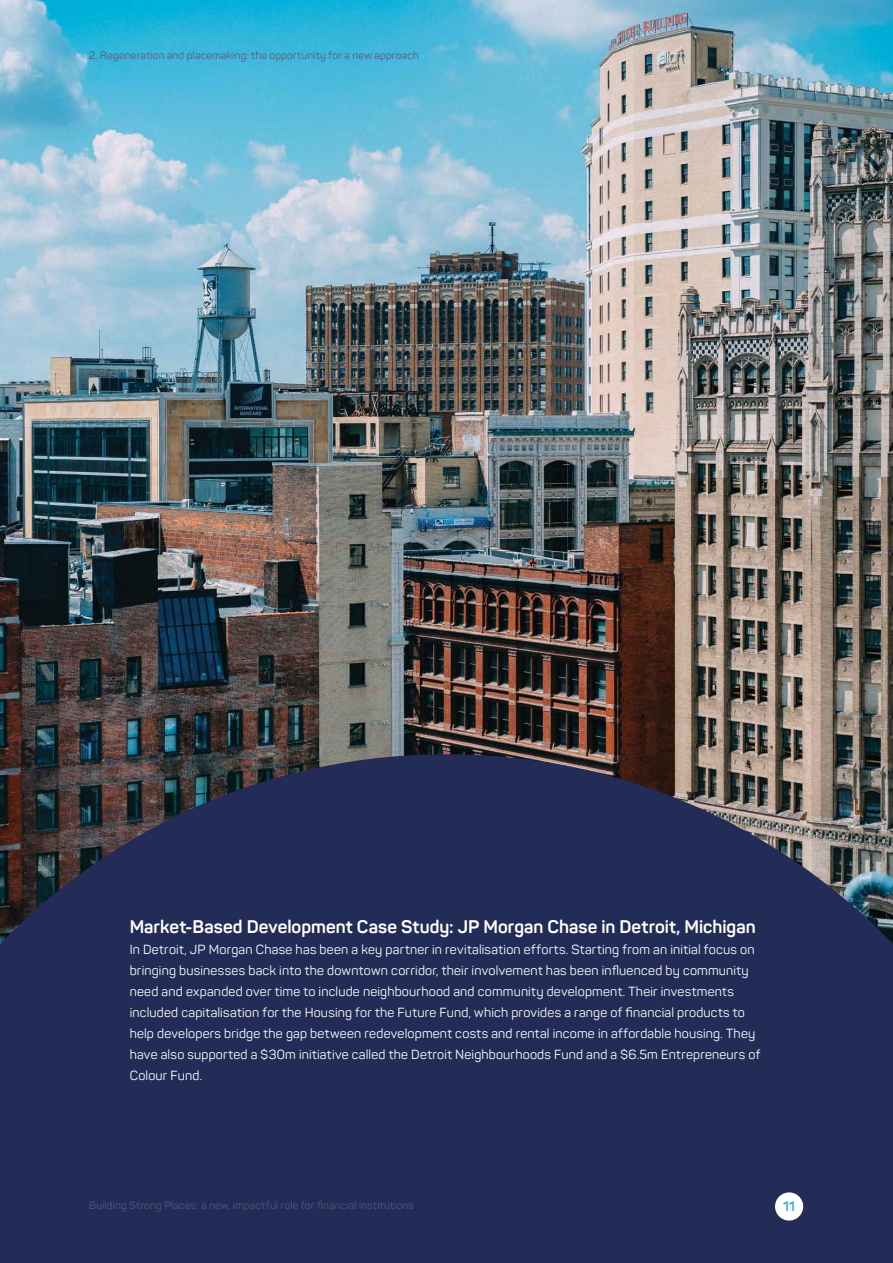
<style>
.page{position:relative;width:893px;height:1263px;background:#fff}
.page>*{position:absolute;margin:0;border:0;box-sizing:border-box;transform-origin:0 0}
.t1{font:700 18px "Panton";color:#fff}
.t2{font:700 13.5px "Panton";color:#3db0c8}
.t3{font:13.05px/21px "Panton";letter-spacing:.015em;color:#fff}
.t4{font:10.5px "Panton";letter-spacing:.025em;color:#59577c}
</style>
<div class="page">
<img style="left:0;top:0;width:893px;height:754px">
<svg style="left:0;top:754px;width:893px;height:509px;background:#283055"></svg>
<div style="left:775px;top:1192px;width:28px;height:28px;background:#fff;border-radius:50%"></div>
<p class="t4" style="left:89px;top:49px;width:331px">2. Regeneration and placemaking: the opportunity for a new approach</p>
<h1 class="t1" style="left:130px;top:915px;width:627px">Market-Based Development Case Study: JP Morgan Chase in Detroit, Michigan</h1>
<p class="t3" style="left:130px;top:938px;width:632px">In Detroit, JP Morgan Chase has been a key partner in revitalisation efforts. Starting from an initial focus on bringing businesses back into the downtown corridor, their involvement has been influenced by community need and expanded over time to include neighbourhood and community development. Their investments included capitalisation for the Housing for the Future Fund, which provides a range of financial products to help developers bridge the gap between redevelopment costs and rental income in affordable housing. They have also supported a $30m initiative called the Detroit Neighbourhoods Fund and a $6.5m Entrepreneurs of Colour Fund.</p>
<p class="t4" style="left:89px;top:1199px;width:326px">Building Strong Places: a new, impactful role for financial institutions</p>
<p class="t2" style="left:783px;top:1197px;width:14px">11</p>
</div>
